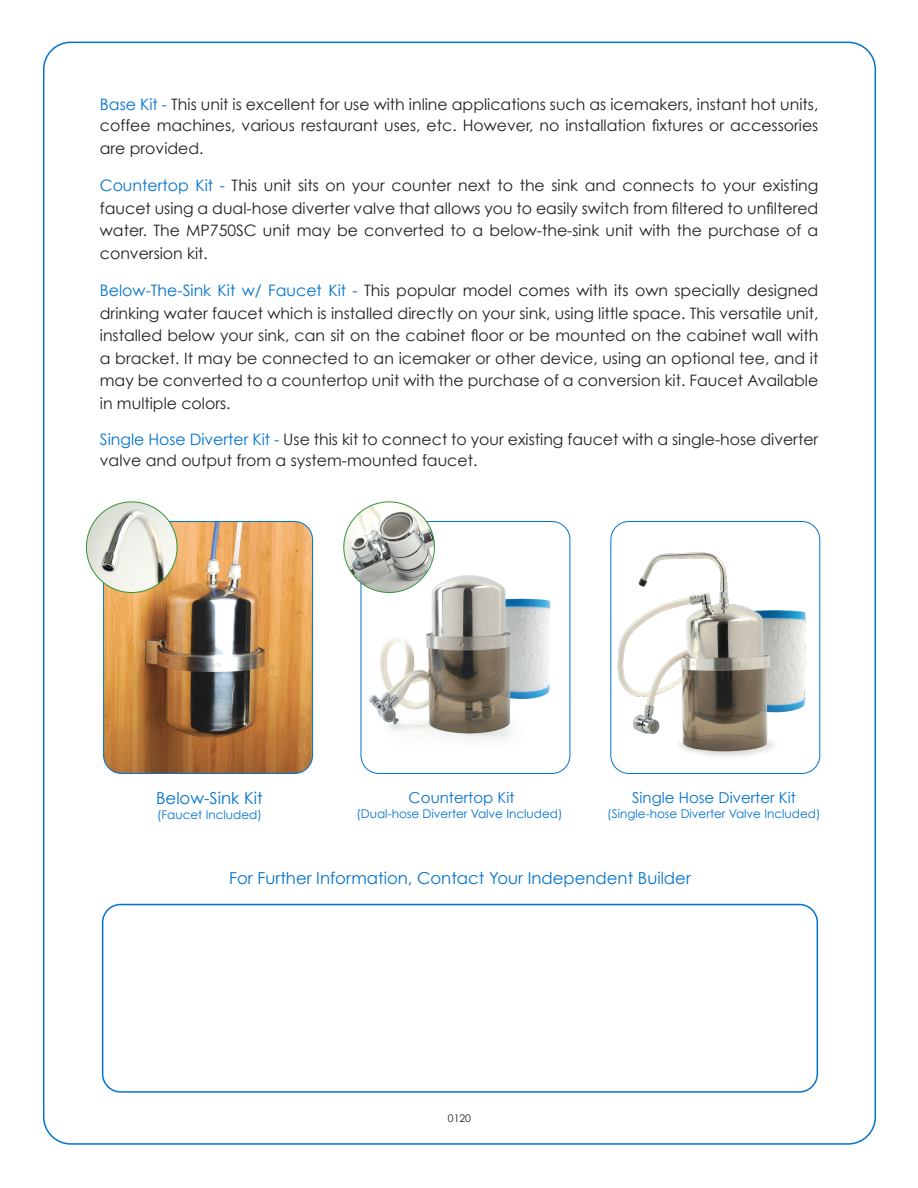
<style>
.page{position:relative;width:918px;height:1188px;background:#fff}
.page>*{position:absolute;margin:0;border:0;box-sizing:border-box;transform-origin:0 0}
.t1{font:16.5px "Century Gothic";color:#0073ce}
.t2{font:15.75px/22.5px "Century Gothic";color:#231f20}
.t3{font:15px "Century Gothic";color:#0073ce}
.t4{font:12px "Century Gothic";color:#0073ce}
.t5{font:10.5px "Century Gothic";color:#231f20}
.s1{color:#0073ce}
</style>
<div class="page">
<img style="left:104px;top:522px;width:209px;height:251px">
<div style="left:103px;top:521px;width:210px;height:253px;border:1px solid #0073ce;border-radius:18px"></div>
<img style="left:86px;top:502px;width:91px;height:91px;border-radius:45px">
<img style="left:363px;top:564px;width:188px;height:177px">
<div style="left:361px;top:521px;width:209px;height:253px;border:1px solid #0073ce;border-radius:18px"></div>
<img style="left:612px;top:522px;width:208px;height:251px">
<div style="left:610px;top:521px;width:210px;height:253px;border:1px solid #0073ce;border-radius:18px"></div>
<img style="left:344px;top:502px;width:90px;height:91px;border-radius:45px">
<div style="left:102px;top:904px;width:716px;height:189px;border:2px solid #0073ce;border-radius:18px"></div>
<p class="t2" style="left:100px;top:94px;width:720px;line-height:21px"><span class="s1">Base Kit -</span> This unit is excellent for use with inline applications such as icemakers, instant hot units, coffee machines, various restaurant uses, etc. However, no installation fixtures or accessories</p>
<p class="t2" style="left:100px;top:137px;width:105px">are provided.</p>
<p class="t2" style="left:100px;top:174px;width:720px;text-align:justify"><span class="s1">Countertop Kit -</span> This unit sits on your counter next to the sink and connects to your existing faucet using a dual-hose diverter valve that allows you to easily switch from filtered to unfiltered water. The MP750SC unit may be converted to a below-the-sink unit with the purchase of a conversion kit.</p>
<p class="t2" style="left:100px;top:279px;width:720px;text-align:justify"><span class="s1">Below-The-Sink Kit w/ Faucet Kit -</span> This popular model comes with its own specially designed drinking water faucet which is installed directly on your sink, using little space. This versatile unit, installed below your sink, can sit on the cabinet floor or be mounted on the cabinet wall with a bracket. It may be connected to an icemaker or other device, using an optional tee, and it may be converted to a countertop unit with the purchase of a conversion kit. Faucet Available in multiple colors.</p>
<p class="t2" style="left:100px;top:429px;width:720px;line-height:21px"><span class="s1">Single Hose Diverter Kit -</span> Use this kit to connect to your existing faucet with a single-hose diverter valve and output from a system-mounted faucet.</p>
<p class="t1" style="left:156px;top:788px;width:108px">Below-Sink Kit</p>
<p class="t4" style="left:157px;top:808px;width:106px">(Faucet Included)</p>
<p class="t3" style="left:409px;top:789px;width:107px">Countertop Kit</p>
<p class="t4" style="left:356px;top:807px;width:208px">(Dual-hose Diverter Valve Included)</p>
<p class="t3" style="left:632px;top:789px;width:165px">Single Hose Diverter Kit</p>
<p class="t4" style="left:607px;top:807px;width:215px">(Single-hose Diverter Valve Included)</p>
<p class="t1" style="left:229px;top:868px;width:463px">For Further Information, Contact Your Independent Builder</p>
<p class="t5" style="left:448px;top:1112px;width:25px">0120</p>
</div>
